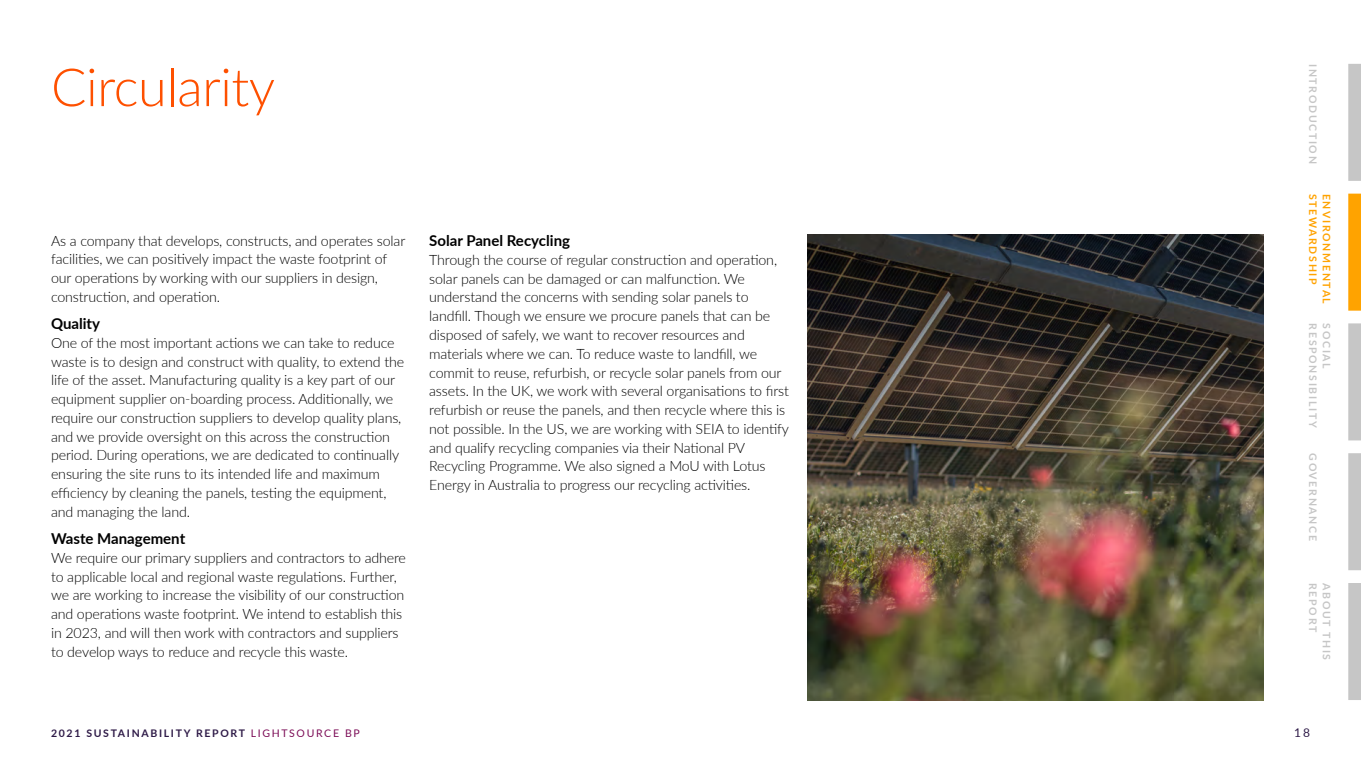
<style>
.page{position:relative;width:1361px;height:766px;background:#fff}
.page>*{position:absolute;margin:0;border:0;box-sizing:border-box;transform-origin:0 0}
.t1{font:300 52.5px "Lato";letter-spacing:-.01em;color:#fe5000}
.t2{font:700 15px "Lato";color:#000}
.t3{font:300 14.25px/18.8px "Lato";letter-spacing:-.01em;color:#000}
.t4{font:12px "Lato";color:#2e1a47}
.t5{font:700 10.5px "Lato";letter-spacing:.16em;color:#c6c6c6}
.t6{font:700 10.5px "Lato";letter-spacing:.16em;color:#2e1a47}
.t7{font:700 10.5px "Lato";letter-spacing:.16em;color:#ffa300}
.s1{font-weight:400;color:#7b0b55}
</style>
<div class="page">
<img style="left:807px;top:234px;width:456px;height:465px">
<div style="left:1348px;top:64px;width:13px;height:117px;background:#c6c6c6"></div>
<div style="left:1348px;top:193px;width:13px;height:117px;background:#ffa300"></div>
<div style="left:1348px;top:323px;width:13px;height:117px;background:#c6c6c6"></div>
<div style="left:1348px;top:453px;width:13px;height:117px;background:#c6c6c6"></div>
<div style="left:1348px;top:583px;width:13px;height:116px;background:#c6c6c6"></div>
<h1 class="t1" style="left:51px;top:51px;width:225px">Circularity</h1>
<p class="t3" style="left:51px;top:230px;width:356px">As a company that develops, constructs, and operates solar facilities, we can positively impact the waste footprint of our operations by working with our suppliers in design, construction, and operation.</p>
<p class="t2" style="left:51px;top:312px;width:51px">Quality</p>
<p class="t3" style="left:51px;top:333px;width:355px">One of the most important actions we can take to reduce waste is to design and construct with quality, to extend the life of the asset. Manufacturing quality is a key part of our equipment supplier on-boarding process. Additionally, we require our construction suppliers to develop quality plans, and we provide oversight on this across the construction period. During operations, we are dedicated to continually ensuring the site runs to its intended life and maximum efficiency by cleaning the panels, testing the equipment, and managing the land.</p>
<p class="t2" style="left:51px;top:527px;width:136px">Waste Management</p>
<p class="t3" style="left:51px;top:547px;width:356px">We require our primary suppliers and contractors to adhere to applicable local and regional waste regulations. Further, we are working to increase the visibility of our construction and operations waste footprint. We intend to establish this in 2023, and will then work with contractors and suppliers to develop ways to reduce and recycle this waste.</p>
<p class="t2" style="left:429px;top:229px;width:142px">Solar Panel Recycling</p>
<p class="t3" style="left:429px;top:250px;width:361px">Through the course of regular construction and operation, solar panels can be damaged or can malfunction. We understand the concerns with sending solar panels to landfill. Though we ensure we procure panels that can be disposed of safely, we want to recover resources and materials where we can. To reduce waste to landfill, we commit to reuse, refurbish, or recycle solar panels from our assets. In the UK, we work with several organisations to first refurbish or reuse the panels, and then recycle where this is not possible. In the US, we are working with SEIA to identify and qualify recycling companies via their National PV Recycling Programme. We also signed a MoU with Lotus Energy in Australia to progress our recycling activities.</p>
<p class="t5" style="left:1320px;top:64px;width:101px;rotate:90deg">INTRODUCTION</p>
<p class="t7" style="left:1320px;top:193px;width:92px;rotate:90deg">STEWARDSHIP</p>
<p class="t7" style="left:1334px;top:193px;width:112px;rotate:90deg">ENVIRONMENTAL</p>
<p class="t5" style="left:1320px;top:323px;width:106px;rotate:90deg">RESPONSIBILITY</p>
<p class="t5" style="left:1334px;top:323px;width:47px;rotate:90deg">SOCIAL</p>
<p class="t5" style="left:1320px;top:453px;width:89px;rotate:90deg">GOVERNANCE</p>
<p class="t5" style="left:1320px;top:583px;width:51px;rotate:90deg">REPORT</p>
<p class="t5" style="left:1334px;top:583px;width:79px;rotate:90deg">ABOUT THIS</p>
<p class="t6" style="left:51px;top:725px;width:310px">2021 SUSTAINABILITY REPORT <span class="s1">LIGHTSOURCE BP</span></p>
<p class="t4" style="left:1294px;top:724px;width:17px">18</p>
</div>
